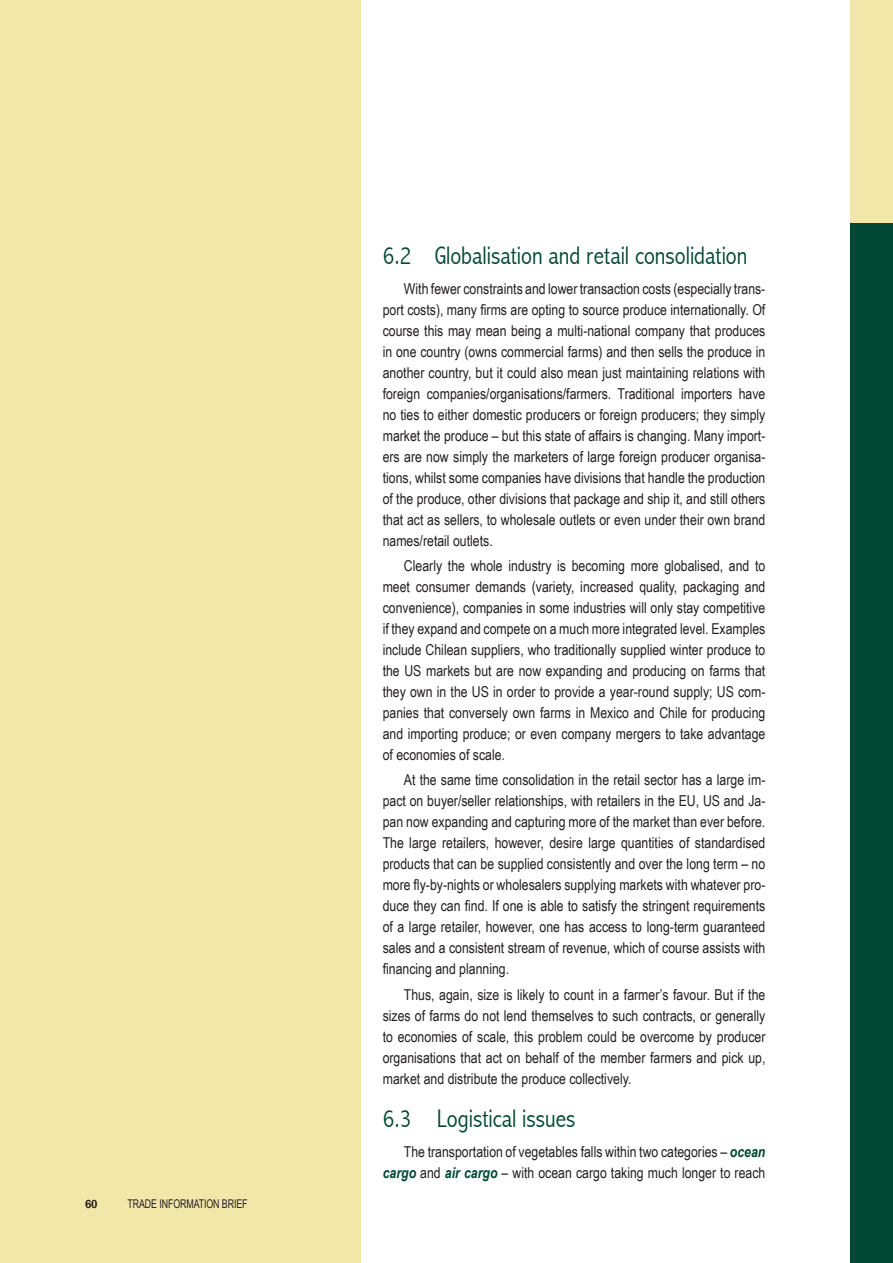
<style>
.page{position:relative;width:893px;height:1263px;background:#fff}
.page>*{position:absolute;margin:0;border:0;box-sizing:border-box;transform-origin:0 0}
.t1{font:300 condensed 25.5px "Abadi";color:#004833}
.t2{font:15px/21px "Arial Narrow";color:#231f20;text-align:justify}
.t3{font:12px "Arial Narrow";letter-spacing:-.01em;color:#231f20;scale:.9 1}
.t4{font:600 12px "Franklin Gothic";color:#231f20;scale:.9 1}
.s1{font-weight:700;font-style:italic;color:#004833}
</style>
<div class="page">
<div style="left:0;top:0;width:360px;height:1263px;background:#f2e6a9"></div>
<div style="left:850px;top:0;width:43px;height:1263px;background:#004833"></div>
<div style="left:850px;top:0;width:43px;height:223px;background:#f2e6a9"></div>
<p class="t4" style="left:85px;top:1196px;width:15px">60</p>
<p class="t3" style="left:128px;top:1195px;width:19px">Trade</p>
<p class="t3" style="left:159px;top:1195px;width:37px">Informati</p>
<p class="t3" style="left:206px;top:1195px;width:37px">on Brief</p>
<h1 class="t1" style="left:383px;top:241px;width:366px">6.2 Globalisation and retail consolidation</h1>
<p class="t2" style="left:383px;top:277px;width:384px;text-indent:21px">With fewer constraints and lower transaction costs (especially trans&shy;port costs), many firms are opting to source produce internationally. Of course this may mean being a multi-national company that produces in one country (owns commercial farms) and then sells the produce in another country, but it could also mean just maintaining relations with foreign companies/organisations/farmers. Traditional importers have no ties to either domestic producers or foreign producers; they simply market the produce – but this state of affairs is changing. Many import&shy;ers are now simply the marketers of large foreign producer organisa&shy;tions, whilst some companies have divisions that handle the production of the produce, other divisions that package and ship it, and still others that act as sellers, to wholesale outlets or even under their own brand names/retail outlets.</p>
<p class="t2" style="left:383px;top:555px;width:384px;text-indent:21px">Clearly the whole industry is becoming more globalised, and to meet consumer demands (variety, increased quality, packaging and convenience), companies in some industries will only stay competitive if they expand and compete on a much more integrated level. Examples include Chilean suppliers, who traditionally supplied winter produce to the US markets but are now expanding and producing on farms that they own in the US in order to provide a year-round supply; US com&shy;panies that conversely own farms in Mexico and Chile for producing and importing produce; or even company mergers to take advantage of economies of scale.</p>
<p class="t2" style="left:383px;top:769px;width:384px;text-indent:21px">At the same time consolidation in the retail sector has a large im&shy;pact on buyer/seller relationships, with retailers in the EU, US and Ja&shy;pan now expanding and capturing more of the market than ever before.<br>The large retailers, however, desire large quantities of standardised products that can be supplied consistently and over the long term – no more fly-by-nights or wholesalers supplying markets with whatever pro&shy;duce they can find. If one is able to satisfy the stringent requirements of a large retailer, however, one has access to long-term guaranteed sales and a consistent stream of revenue, which of course assists with financing and planning.</p>
<p class="t2" style="left:383px;top:983px;width:384px;text-indent:21px">Thus, again, size is likely to count in a farmer’s favour. But if the sizes of farms do not lend themselves to such contracts, or generally to economies of scale, this problem could be overcome by producer organisations that act on behalf of the member farmers and pick up, market and distribute the produce collectively.</p>
<h1 class="t1" style="left:383px;top:1104px;width:194px">6.3 Logistical issues</h1>
<p class="t2" style="left:383px;top:1140px;width:384px;text-align:right">The transportation of vegetables falls within two categories – <span class="s1">ocean cargo</span> and <span class="s1">air cargo</span> – with ocean cargo taking much longer to reach</p>
</div>
